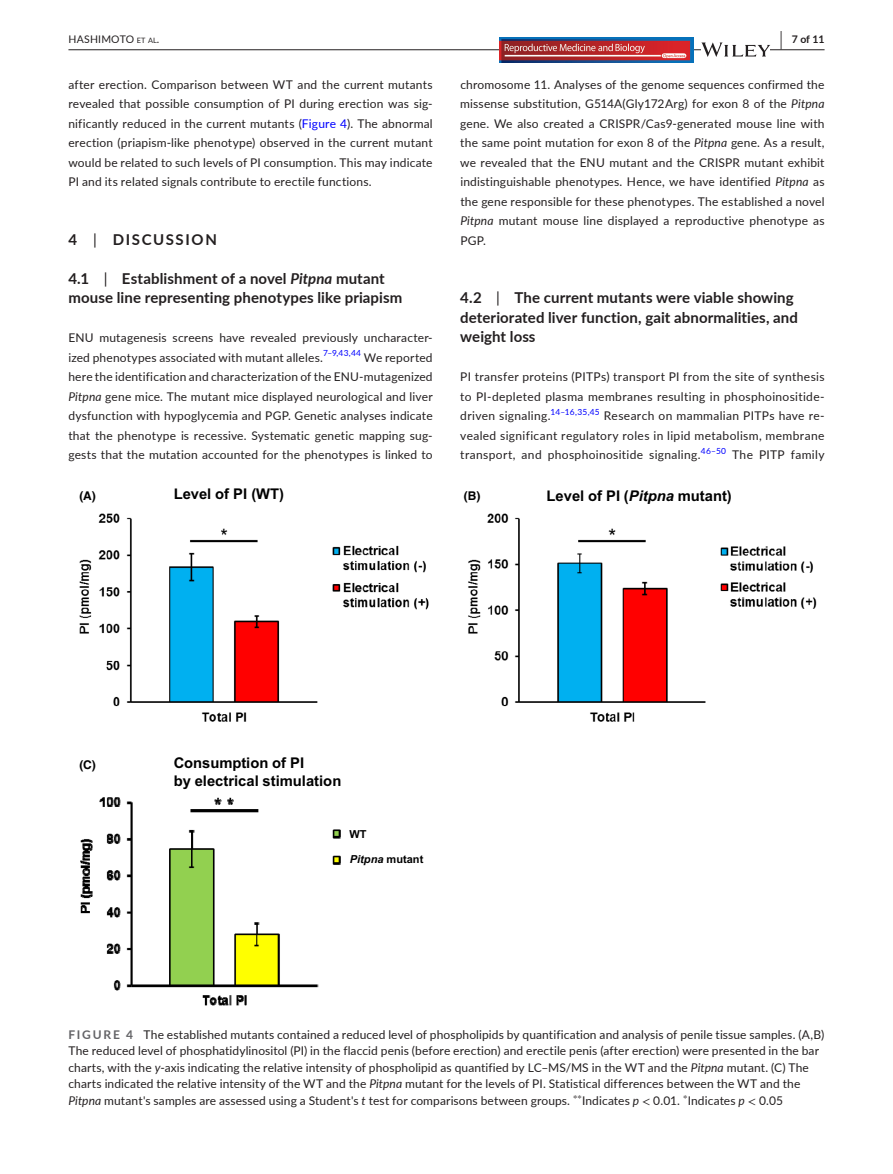
<style>
.page{position:relative;width:893px;height:1174px;background:#fff}
.page>*{position:absolute;margin:0;border:0;box-sizing:border-box;transform-origin:0 0}
.t1{font:700 15px/19.5px "Lato";letter-spacing:.005em;color:#231f20}
.t2{font:700 15px "Lato";letter-spacing:.11em;color:#231f20}
.t3{font:700 14.7px/17.7px "Arial";color:#000}
.t4{font:12px/19.5px "Lato";letter-spacing:.01em;color:#231f20;text-align:justify}
.t5{font:12px "Lato";letter-spacing:.03em;color:#231f20}
.t6{font:700 12px "Helvetica";color:#000}
.t7{font:italic 700 10.95px "Arial";color:#000}
.t8{font:700 10.95px "Arial";color:#000}
.t9{font:10.5px "Lato";letter-spacing:.015em;color:#231f20}
.t10{font:700 10.5px "Lato";color:#231f20}
.t11{font:8.4px "Lato";letter-spacing:.03em;color:#00f}
.t12{font:8.4px "STIX";color:#231f20}
.s1{font-size:7.35px}
.s2{font-size:19.5px}
.s3{color:#00f}
.s4{font-style:italic}
.s5{font-weight:400}
.s6{font-style:normal}
.s7{font-weight:700;color:#636366}
.s8{font-family:"STIX"}
</style>
<div class="page">
<hr style="left:68px;top:49px;width:756px;height:1px;background:#231f20">
<img style="left:499px;top:37px;width:195px;height:25px">
<svg style="left:701px;top:42px;width:69px;height:15px"></svg>
<img style="left:79px;top:513px;width:738px;height:493px">
<p class="t9" style="left:68px;top:31px;width:92px">HASHIMOTO <span class="s1">et al</span>.</p>
<p class="t10" style="left:780px;top:31px;width:46px"><span class="s2">|</span> 7 of 11</p>
<p class="t4" style="left:68px;top:74px;width:366px">after erection. Comparison between WT and the current mutants revealed that possible consumption of PI during erection was sig&shy;nificantly reduced in the current mutants (<span class="s3">Figure 4</span>). The abnormal erection (priapism-like phenotype) observed in the current mutant would be related to such levels of PI consumption. This may indicate PI and its related signals contribute to erectile functions.</p>
<p class="t4" style="left:460px;top:74px;width:366px">chromosome 11. Analyses of the genome sequences confirmed the missense substitution, G514A(Gly172Arg) for exon 8 of the <span class="s4">Pitpna </span>gene. We also created a CRISPR/Cas9-generated mouse line with the same point mutation for exon 8 of the <span class="s4">Pitpna</span> gene. As a result, we revealed that the ENU mutant and the CRISPR mutant exhibit indistinguishable phenotypes. Hence, we have identified <span class="s4">Pitpna</span> as the gene responsible for these phenotypes. The established a novel <span class="s4">Pitpna</span> mutant mouse line displayed a reproductive phenotype as PGP.</p>
<p class="t2" style="left:68px;top:228px;width:150px">4 <span class="s5">|</span> DISCUSSION</p>
<p class="t1" style="left:68px;top:268px;width:335px">4.1 <span class="s5">|</span> Establishment of a novel <span class="s4">Pitpna</span> mutant mouse line representing phenotypes like priapism</p>
<p class="t4" style="left:68px;top:327px;width:366px">ENU mutagenesis screens have revealed previously uncharacter&shy;ized phenotypes associated with mutant alleles.</p>
<p class="t1" style="left:460px;top:287px;width:339px">4.2 <span class="s5">|</span> The current mutants were viable showing deteriorated liver function, gait abnormalities, and weight loss</p>
<p class="t4" style="left:460px;top:366px;width:366px">PI transfer proteins (PITPs) transport PI from the site of synthesis to PI-depleted plasma membranes resulting in phosphoinositide&shy;driven signaling.</p>
<p class="t11" style="left:323px;top:347px;width:40px">7–9,43,44</p>
<p class="t4" style="left:68px;top:347px;width:366px;text-indent:295px">We reported here the identification and characterization of the ENU-mutagenized <span class="s4">Pitpna</span> gene mice. The mutant mice displayed neurological and liver dysfunction with hypoglycemia and PGP. Genetic analyses indicate that the phenotype is recessive. Systematic genetic mapping sug&shy;gests that the mutation accounted for the phenotypes is linked to</p>
<p class="t11" style="left:551px;top:406px;width:51px">14–16,35,45</p>
<p class="t4" style="left:460px;top:405px;width:366px;text-indent:144px">Research on mammalian PITPs have re&shy;vealed significant regulatory roles in lipid metabolism, membrane transport, and phosphoinositide signaling.</p>
<p class="t11" style="left:701px;top:445px;width:27px">46–50</p>
<p class="t5" style="left:732px;top:446px;width:94px">The PITP family</p>
<p class="t6" style="left:79px;top:488px;width:18px">(A)</p>
<p class="t3" style="left:174px;top:485px;width:112px">Level of PI (WT)</p>
<p class="t3" style="left:547px;top:487px;width:187px">Level of PI (<span class="s4">Pitpna</span> mutant)</p>
<p class="t6" style="left:464px;top:488px;width:18px">(B)</p>
<p class="t6" style="left:79px;top:758px;width:18px">(C)</p>
<p class="t3" style="left:174px;top:754px;width:169px">Consumption of PI<br>by electrical stimulation</p>
<p class="t8" style="left:349px;top:827px;width:19px">WT</p>
<p class="t7" style="left:350px;top:852px;width:75px">Pitpna <span class="s6">mutant</span></p>
<p class="t4" style="left:68px;top:1025px;width:757px;line-height:16.5px;text-align:left"><span class="s7">FIGURE 4</span> The established mutants contained a reduced level of phospholipids by quantification and analysis of penile tissue samples. (A,B)<br>The reduced level of phosphatidylinositol (PI) in the flaccid penis (before erection) and erectile penis (after erection) were presented in the bar charts, with the <span class="s4">y</span>-axis indicating the relative intensity of phospholipid as quantified by LC–MS/MS in the WT and the <span class="s4">Pitpna</span> mutant. (C) The charts indicated the relative intensity of the WT and the <span class="s4">Pitpna</span> mutant for the levels of PI. Statistical differences between the WT and the <span class="s4">Pitpna</span> mutant's samples are assessed using a Student's <span class="s4">t</span> test for comparisons between groups.</p>
<p class="t12" style="left:573px;top:1090px;width:10px">∗∗</p>
<p class="t4" style="left:582px;top:1090px;width:100px">Indicates <span class="s4">p</span> <span class="s8">&lt;</span> 0.01.</p>
<p class="t12" style="left:683px;top:1090px;width:6px">∗</p>
<p class="t4" style="left:688px;top:1090px;width:97px">Indicates <span class="s4">p</span> <span class="s8">&lt;</span> 0.05</p>
</div>
